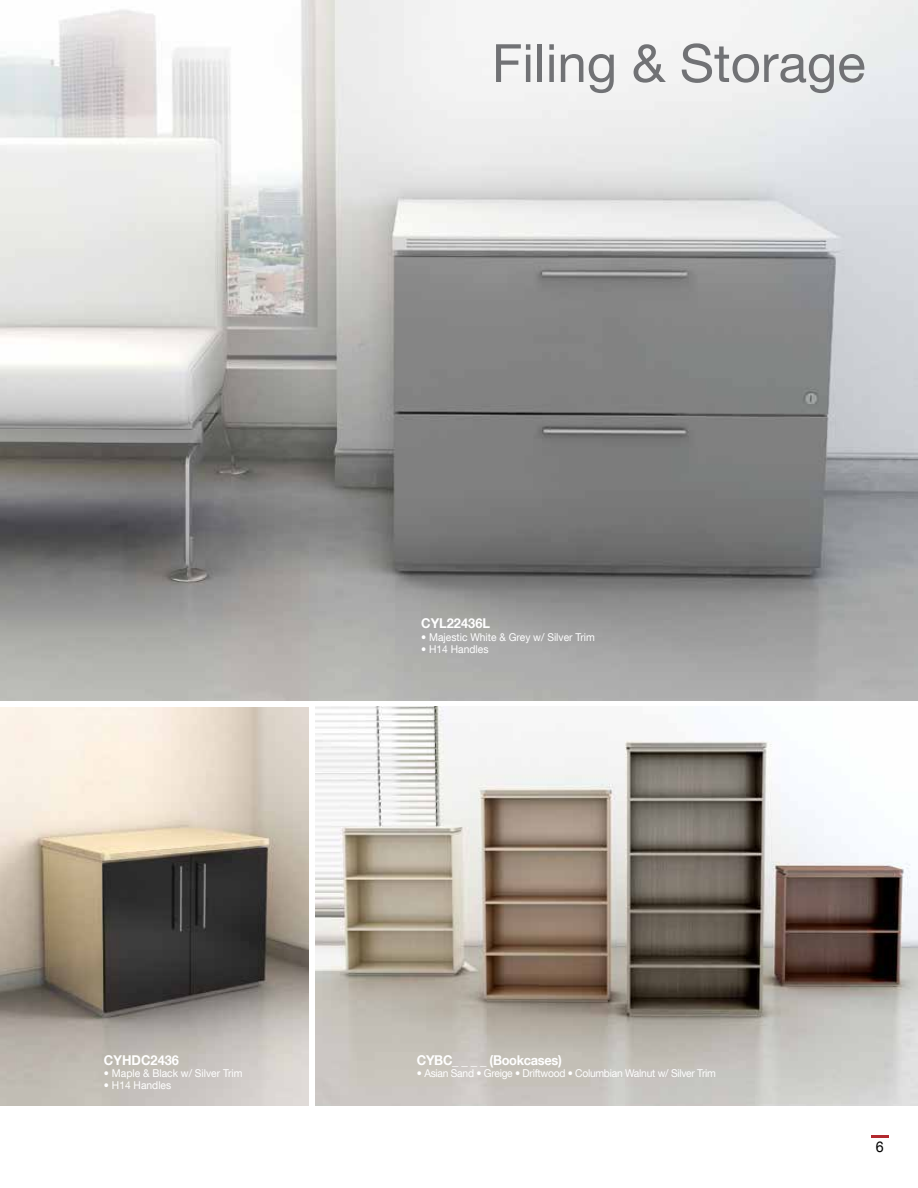
<style>
.page{position:relative;width:918px;height:1188px;background:#fff}
.page>*{position:absolute;margin:0;border:0;box-sizing:border-box;transform-origin:0 0}
.t1{font:52.8px "Helvetica Neue LT Com";color:#717275}
.t2{font:15px "Helvetica Neue LT Com";color:#000;scale:.95 1}
.t3{font:700 13.5px "Helvetica Neue LT Com";letter-spacing:-.025em;color:#fff;scale:.95 1}
.t4{font:700 13.5px "Helvetica Neue LT Com";color:#fff;scale:.95 1}
.t5{font:10.8px "Helvetica Neue LT Com";color:#fff;scale:.95 1}
.t6{font:10.8px "Helvetica Neue LT Com";letter-spacing:-.025em;color:#fff;scale:.95 1}
</style>
<div class="page">
<svg style="left:871px;top:1135px;width:18px;height:2px"></svg>
<img style="left:0;top:0;width:918px;height:701px">
<img style="left:0;top:708px;width:309px;height:398px">
<img style="left:316px;top:707px;width:602px;height:399px">
<h1 class="t1" style="left:492px;top:31px;width:375px">Filing &amp; Storage</h1>
<p class="t4" style="left:104px;top:1052px;width:81px">CYHDC2436</p>
<p class="t5" style="left:104px;top:1067px;width:147px">• Maple &amp; Black w/ Silver Trim</p>
<p class="t5" style="left:104px;top:1079px;width:72px">• H14 Handles</p>
<p class="t4" style="left:421px;top:615px;width:74px">CYL22436L</p>
<p class="t5" style="left:421px;top:630px;width:184px">• Majestic White &amp; Grey w/ Silver Trim</p>
<p class="t5" style="left:421px;top:642px;width:72px">• H14 Handles</p>
<p class="t3" style="left:417px;top:1052px;width:154px">CYBC_ _ _ _ (Bookcases)</p>
<p class="t6" style="left:417px;top:1067px;width:316px">• Asian Sand • Greige • Driftwood • Columbian Walnut w/ Silver Trim</p>
<h2 class="t2" style="left:876px;top:1137px;width:10px">6</h2>
</div>
